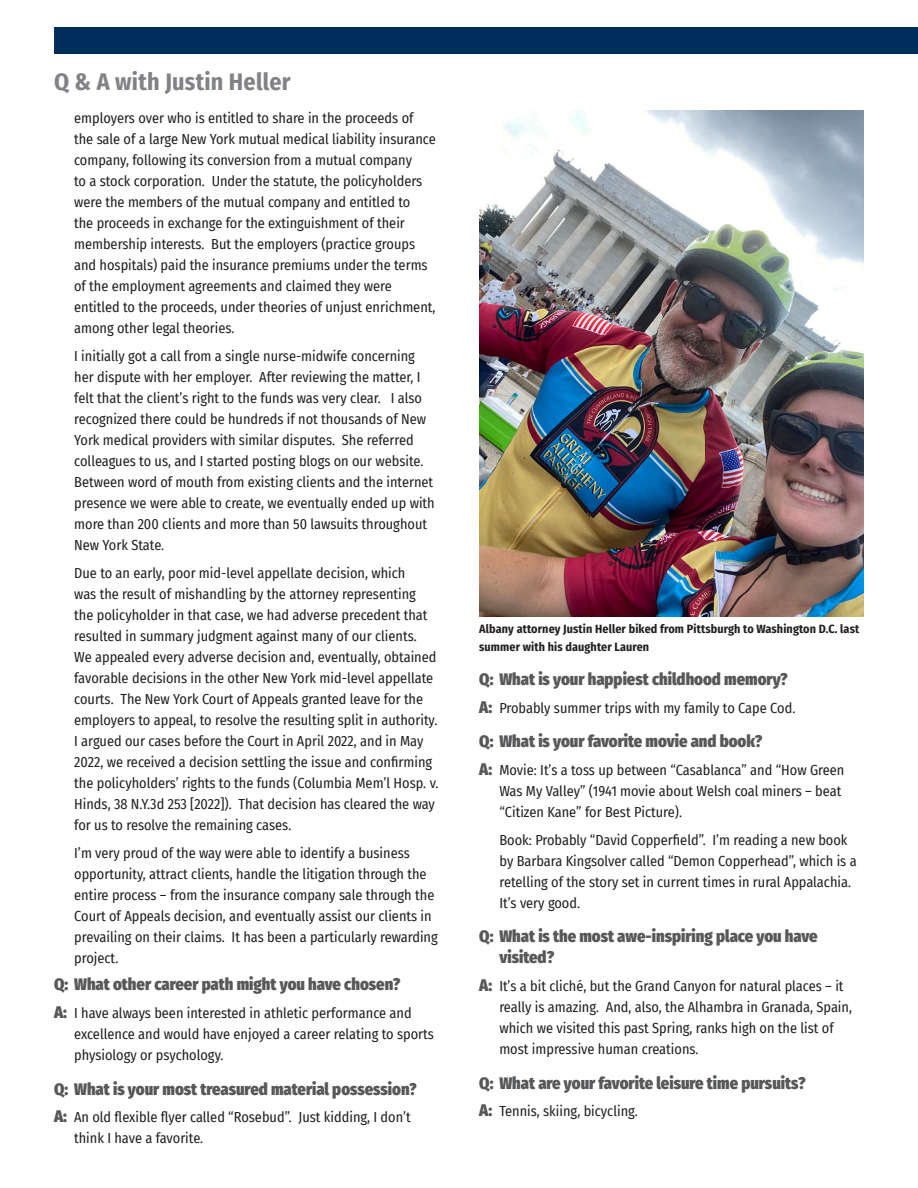
<style>
.page{position:relative;width:918px;height:1188px;background:#fff}
.page>*{position:absolute;margin:0;border:0;box-sizing:border-box;transform-origin:0 0}
.t1{font:700 24px "Fira Sans Condensed";letter-spacing:.01em;color:#808285}
.Question{font:900 16.5px/21px "Fira Sans Condensed";color:#57585a}
.Answer{font:900 16.5px "Fira Sans Condensed";color:#57585a}
.Answer-2{font:14.25px/21px "Fira Sans Condensed";color:#231f20}
.Cutline{font:700 12px/18px "Fira Sans Condensed";letter-spacing:.01em;color:#231f20}
.s1{font-weight:900;font-size:16.5px;color:#57585a}
</style>
<div class="page">
<div style="left:54px;top:27px;width:864px;height:27px;background:#002e5c"></div>
<img style="left:479px;top:110px;width:385px;height:506px">
<p class="t1" style="left:54px;top:62px;width:238px">Q &amp; A with Justin Heller</p>
<p class="Answer-2" style="left:74px;top:108px;width:363px">employers over who is entitled to share in the proceeds of the sale of a large New York mutual medical liability insurance company, following its conversion from a mutual company<br>to a stock corporation. Under the statute, the policyholders were the members of the mutual company and entitled to<br>the proceeds in exchange for the extinguishment of their membership interests. But the employers (practice groups and hospitals) paid the insurance premiums under the terms of the employment agreements and claimed they were entitled to the proceeds, under theories of unjust enrichment, among other legal theories.</p>
<p class="Answer-2" style="left:74px;top:345px;width:362px">I initially got a call from a single nurse-midwife concerning her dispute with her employer. After reviewing the matter, I felt that the client’s right to the funds was very clear. I also recognized there could be hundreds if not thousands of New York medical providers with similar disputes. She referred colleagues to us, and I started posting blogs on our website.<br>Between word of mouth from existing clients and the internet presence we were able to create, we eventually ended up with more than 200 clients and more than 50 lawsuits throughout New York State.</p>
<p class="Answer-2" style="left:74px;top:562px;width:366px">Due to an early, poor mid-level appellate decision, which<br>was the result of mishandling by the attorney representing the policyholder in that case, we had adverse precedent that resulted in summary judgment against many of our clients.<br>We appealed every adverse decision and, eventually, obtained favorable decisions in the other New York mid-level appellate courts. The New York Court of Appeals granted leave for the employers to appeal, to resolve the resulting split in authority.<br>I argued our cases before the Court in April 2022, and in May 2022, we received a decision settling the issue and confirming the policyholders’ rights to the funds (Columbia Mem’l Hosp. v.<br>Hinds, 38 N.Y.3d 253 [2022]). That decision has cleared the way for us to resolve the remaining cases.</p>
<p class="Answer-2" style="left:74px;top:842px;width:365px">I’m very proud of the way were able to identify a business opportunity, attract clients, handle the litigation through the entire process – from the insurance company sale through the Court of Appeals decision, and eventually assist our clients in prevailing on their claims. It has been a particularly rewarding project.</p>
<p class="Answer" style="left:54px;top:970px;width:348px">Q: What other career path might you have chosen?</p>
<p class="Answer-2" style="left:74px;top:1002px;width:361px;text-indent:-20px"><span class="s1">A:</span> I have always been interested in athletic performance and excellence and would have enjoyed a career relating to sports physiology or psychology.</p>
<p class="Question" style="left:54px;top:1077px;width:364px">Q: What is your most treasured material possession?</p>
<p class="Answer-2" style="left:74px;top:1107px;width:338px;text-indent:-20px"><span class="s1">A:</span> An old flexible flyer called “Rosebud”. Just kidding, I don’t think I have a favorite.</p>
<p class="Cutline" style="left:479px;top:619px;width:382px">Albany attorney Justin Heller biked from Pittsburgh to Washington D.C. last summer with his daughter Lauren</p>
<p class="Question" style="left:479px;top:667px;width:310px">Q: What is your happiest childhood memory?</p>
<p class="Answer-2" style="left:479px;top:697px;width:318px"><span class="s1">A:</span> Probably summer trips with my family to Cape Cod.</p>
<p class="Question" style="left:479px;top:730px;width:285px">Q: What is your favorite movie and book?</p>
<p class="Answer-2" style="left:499px;top:759px;width:346px;text-indent:-20px"><span class="s1">A:</span> Movie: It’s a toss up between “Casablanca” and “How Green<br>Was My Valley” (1941 movie about Welsh coal miners – beat “Citizen Kane” for Best Picture).</p>
<p class="Answer-2" style="left:499px;top:829px;width:359px">Book: Probably “David Copperfield”. I’m reading a new book by Barbara Kingsolver called “Demon Copperhead”, which is a retelling of the story set in current times in rural Appalachia.<br>It’s very good.</p>
<p class="Question" style="left:499px;top:925px;width:320px;text-indent:-20px">Q: What is the most awe-inspiring place you have visited?</p>
<p class="Answer-2" style="left:499px;top:975px;width:354px;text-indent:-20px"><span class="s1">A:</span> It’s a bit cliché, but the Grand Canyon for natural places – it really is amazing. And, also, the Alhambra in Granada, Spain, which we visited this past Spring, ranks high on the list of most impressive human creations.</p>
<p class="Question" style="left:479px;top:1071px;width:328px">Q: What are your favorite leisure time pursuits?</p>
<p class="Answer-2" style="left:479px;top:1100px;width:160px"><span class="s1">A:</span> Tennis, skiing, bicycling.</p>
</div>
